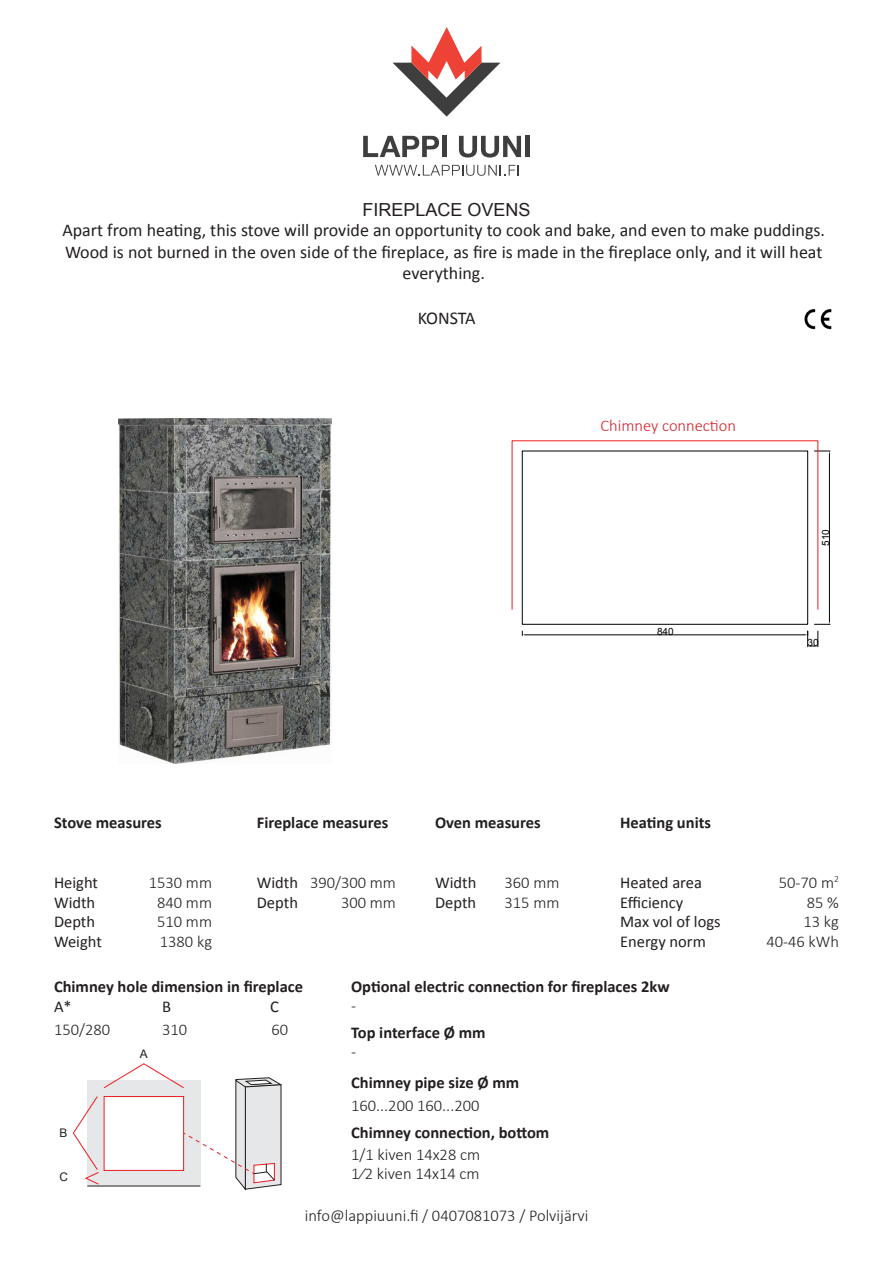
<style>
.page{position:relative;width:893px;height:1263px;background:#fff}
.page>*{position:absolute;margin:0;border:0;box-sizing:border-box;transform-origin:0 0}
.t1{font:18px/21.6px "Calibri";color:#231f20;text-align:center}
.t2{font:18px "Arial";color:#231f20}
.t3{font:700 16.5px "Calibri";color:#231f20}
.t4{font:300 16.5px "Calibri";color:#231f20}
.t5{font:16.5px "Calibri";color:#231f20}
.t6{font:300 16.5px "Calibri";color:#d1232a}
.t7{font:11.85px "Arial";color:#231f20}
.t8{font:10.05px "Arial";color:#000001}
</style>
<div class="page">
<svg style="left:363px;top:136px;width:76px;height:21px"></svg>
<div style="left:442px;top:136px;width:5px;height:21px;background:#3e3e3f"></div>
<svg style="left:459px;top:136px;width:62px;height:22px"></svg>
<div style="left:525px;top:136px;width:5px;height:21px;background:#3e3e3f"></div>
<svg style="left:375px;top:165px;width:144px;height:11px"></svg>
<svg style="left:392px;top:27px;width:108px;height:90px"></svg>
<svg style="left:72px;top:1063px;width:210px;height:127px"></svg>
<img style="left:804px;top:309px;width:28px;height:21px">
<img style="left:119px;top:419px;width:212px;height:345px">
<hr style="left:829px;top:454px;width:1px;height:167px;background:#000001">
<svg style="left:814px;top:451px;width:16px;height:3px"></svg>
<svg style="left:522px;top:621px;width:308px;height:26px"></svg>
<hr style="left:512px;top:441px;width:1px;height:169px;background:#ee1d23">
<hr style="left:817px;top:441px;width:1px;height:169px;background:#ee1d23">
<hr style="left:512px;top:440px;width:306px;height:1px;background:#ee1d23">
<div style="left:522px;top:451px;width:286px;height:173px;border:1px solid #000001"></div>
<p class="t2" style="left:362px;top:198px;width:170px">FIREPLACE OVENS</p>
<p class="t1" style="left:62px;top:219px;width:764px">Apart from heating, this stove will provide an opportunity to cook and bake, and even to make puddings.<br>Wood is not burned in the oven side of the fireplace, as fire is made in the fireplace only, and it will heat everything.</p>
<p class="t1" style="left:418px;top:308px;width:59px">KONSTA</p>
<p class="t6" style="left:600px;top:415px;width:137px">Chimney connection</p>
<p class="t8" style="left:657px;top:625px;width:18px">840</p>
<p class="t8" style="left:819px;top:546px;width:18px;rotate:-90deg">510</p>
<p class="t8" style="left:807px;top:636px;width:13px">30</p>
<p class="t3" style="left:54px;top:812px;width:109px">Stove measures</p>
<p class="t5" style="left:54px;top:872px;width:46px">Height</p>
<p class="t5" style="left:54px;top:892px;width:43px">Width</p>
<p class="t5" style="left:54px;top:911px;width:43px">Depth</p>
<p class="t5" style="left:54px;top:931px;width:49px">Weight</p>
<p class="t4" style="left:149px;top:872px;width:65px">1530 mm</p>
<p class="t4" style="left:157px;top:892px;width:56px">840 mm</p>
<p class="t4" style="left:157px;top:912px;width:56px">510 mm</p>
<p class="t4" style="left:160px;top:931px;width:54px">1380 kg</p>
<p class="t3" style="left:257px;top:812px;width:133px">Fireplace measures</p>
<p class="t3" style="left:435px;top:812px;width:107px">Oven measures</p>
<p class="t5" style="left:257px;top:872px;width:43px">Width</p>
<p class="t5" style="left:257px;top:892px;width:43px">Depth</p>
<p class="t4" style="left:310px;top:872px;width:87px">390/300 mm</p>
<p class="t4" style="left:341px;top:892px;width:56px">300 mm</p>
<p class="t5" style="left:435px;top:872px;width:43px">Width</p>
<p class="t5" style="left:435px;top:892px;width:43px">Depth</p>
<p class="t4" style="left:505px;top:872px;width:56px">360 mm</p>
<p class="t4" style="left:505px;top:892px;width:56px">315 mm</p>
<p class="t3" style="left:620px;top:812px;width:92px">Heating units</p>
<p class="t5" style="left:620px;top:872px;width:83px">Heated area</p>
<p class="t5" style="left:620px;top:892px;width:64px">Efficiency</p>
<p class="t5" style="left:620px;top:911px;width:102px">Max vol of logs</p>
<p class="t5" style="left:620px;top:931px;width:87px">Energy norm</p>
<p class="t3" style="left:54px;top:976px;width:251px">Chimney hole dimension in fireplace</p>
<p class="t5" style="left:54px;top:996px;width:19px">A*</p>
<p class="t5" style="left:162px;top:996px;width:10px">B</p>
<p class="t5" style="left:270px;top:996px;width:10px">C</p>
<p class="t3" style="left:351px;top:976px;width:320px">Optional electric connection for fireplaces 2kw</p>
<p class="t4" style="left:351px;top:995px;width:7px">-</p>
<p class="t4" style="left:54px;top:1020px;width:58px">150/280</p>
<p class="t4" style="left:162px;top:1020px;width:27px">310</p>
<p class="t4" style="left:271px;top:1020px;width:18px">60</p>
<p class="t3" style="left:351px;top:1022px;width:136px">Top interface Ø mm</p>
<p class="t7" style="left:140px;top:1046px;width:9px">A</p>
<p class="t4" style="left:351px;top:1042px;width:7px">-</p>
<p class="t3" style="left:351px;top:1071px;width:170px">Chimney pipe size Ø mm</p>
<p class="t4" style="left:351px;top:1095px;width:130px">160...200 160...200</p>
<p class="t4" style="left:351px;top:1144px;width:131px">1/1 kiven 14x28 cm</p>
<p class="t4" style="left:351px;top:1163px;width:130px">1⁄2 kiven 14x14 cm</p>
<p class="t7" style="left:59px;top:1124px;width:9px">B</p>
<p class="t3" style="left:351px;top:1121px;width:200px">Chimney connection, bottom</p>
<p class="t7" style="left:59px;top:1169px;width:10px">C</p>
<p class="t4" style="left:305px;top:1206px;width:285px">info@lappiuuni.fi / 0407081073 / Polvijärvi</p>
<p class="t4" style="left:779px;top:872px;width:62px">50-70 m<sup>2</sup></p>
<p class="t4" style="left:807px;top:892px;width:34px">85 %</p>
<p class="t4" style="left:803px;top:912px;width:37px">13 kg</p>
<p class="t4" style="left:766px;top:931px;width:74px">40-46 kWh</p>
</div>
